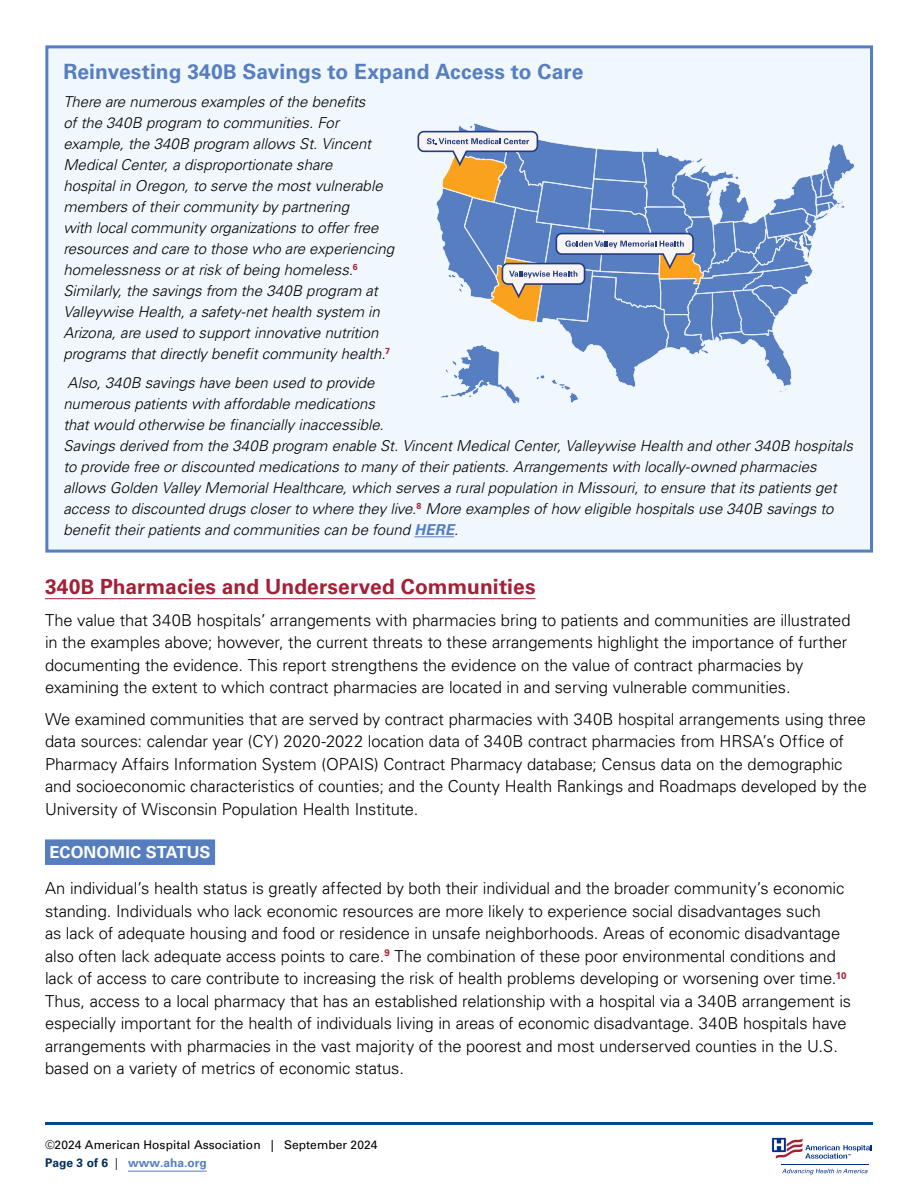
<style>
.page{position:relative;width:918px;height:1188px;background:#fff}
.page>*{position:absolute;margin:0;border:0;box-sizing:border-box;transform-origin:0 0}
.t1{font:700 21px "Univers LT Std";letter-spacing:.005em;color:#567ec0}
.t2{font:700 21px "Univers LT Std";letter-spacing:.005em;color:#a32036}
.t3{font:300 16.5px/22.5px "Univers LT Std";letter-spacing:-.005em;color:#000}
.t4{font:700 16.5px "Univers LT Std";letter-spacing:.005em;color:#fff}
.t5{font:italic 300 15px/21px "Univers LT Std";color:#000}
.t6{font:12px/18px "Univers LT Std";letter-spacing:.005em;color:#000}
.s1{font-size:20.25px}
.s2{font-weight:700;color:#567ebf}
.s3{font-weight:700;color:#002d5b}
.s4{font-weight:300}
</style>
<div class="page">
<hr style="left:45px;top:1122px;width:828px;height:3px;background:#00498d">
<hr style="left:128px;top:1171px;width:79px;height:1px;background:#567ec0">
<hr style="left:782px;top:1164px;width:87px;height:1px;background:#002f87">
<svg style="left:782px;top:1169px;width:86px;height:5px"></svg>
<svg style="left:771px;top:1137px;width:101px;height:22px"></svg>
<hr style="left:45px;top:598px;width:491px;height:1px;background:#a32036">
<div style="left:45px;top:839px;width:170px;height:26px;background:#567ebf"></div>
<div style="left:47px;top:47px;width:825px;height:504px;background:#f0f7fd"></div>
<hr style="left:414px;top:537px;width:40px;height:1px;background:#567ebf">
<div style="left:45px;top:45px;width:828px;height:508px;border:3px solid #567ec0"></div>
<svg style="left:418px;top:123px;width:436px;height:281px"></svg>
<p class="t1" style="left:63px;top:59px;width:522px">Reinvesting 340<span class="s1">B</span> Savings to Expand Access to Care</p>
<p class="t5" style="left:63px;top:91px;width:332px">There are numerous examples of the benefits<br>of the 340B program to communities. For example, the 340B program allows St. Vincent Medical Center, a disproportionate share<br>hospital in Oregon, to serve the most vulnerable members of their community by partnering<br>with local community organizations to offer free resources and care to those who are experiencing homelessness or at risk of being homeless.<sup>6<br></sup>Similarly, the savings from the 340B program at Valleywise Health, a safety-net health system in Arizona, are used to support innovative nutrition programs that directly benefit community health.<sup>7</sup></p>
<p class="t5" style="left:63px;top:372px;width:791px">Also, 340B savings have been used to provide<br>numerous patients with affordable medications<br>that would otherwise be financially inaccessible.<br>Savings derived from the 340B program enable St. Vincent Medical Center, Valleywise Health and other 340B hospitals to provide free or discounted medications to many of their patients. Arrangements with locally-owned pharmacies allows Golden Valley Memorial Healthcare, which serves a rural population in Missouri, to ensure that its patients get access to discounted drugs closer to where they live.<sup>8</sup> More examples of how eligible hospitals use 340B savings to benefit their patients and communities can be found <span class="s2">HERE</span>.</p>
<p class="t2" style="left:45px;top:575px;width:492px">340<span class="s1">B</span> Pharmacies and Underserved Communities</p>
<p class="t3" style="left:45px;top:609px;width:807px">The value that 340B hospitals’ arrangements with pharmacies bring to patients and communities are illustrated in the examples above; however, the current threats to these arrangements highlight the importance of further documenting the evidence. This report strengthens the evidence on the value of contract pharmacies by examining the extent to which contract pharmacies are located in and serving vulnerable communities.</p>
<p class="t3" style="left:45px;top:708px;width:823px">We examined communities that are served by contract pharmacies with 340B hospital arrangements using three data sources: calendar year (CY) 2020-2022 location data of 340B contract pharmacies from HRSA’s Office of Pharmacy Affairs Information System (OPAIS) Contract Pharmacy database; Census data on the demographic and socioeconomic characteristics of counties; and the County Health Rankings and Roadmaps developed by the University of Wisconsin Population Health Institute.</p>
<p class="t4" style="left:50px;top:843px;width:162px">ECONOMIC STATUS</p>
<p class="t3" style="left:45px;top:877px;width:808px">An individual’s health status is greatly affected by both their individual and the broader community’s economic standing. Individuals who lack economic resources are more likely to experience social disadvantages such<br>as lack of adequate housing and food or residence in unsafe neighborhoods. Areas of economic disadvantage also often lack adequate access points to care.<sup>9</sup> The combination of these poor environmental conditions and lack of access to care contribute to increasing the risk of health problems developing or worsening over time.<sup>10<br></sup>Thus, access to a local pharmacy that has an established relationship with a hospital via a 340B arrangement is especially important for the health of individuals living in areas of economic disadvantage. 340B hospitals have arrangements with pharmacies in the vast majority of the poorest and most underserved counties in the U.S. based on a variety of metrics of economic status.</p>
<p class="t6" style="left:45px;top:1135px;width:334px">©2024 American Hospital Association | September 2024<br><span class="s3">Page 3 of 6</span> <span class="s4">|</span> <span class="s2">www.aha.org</span></p>
</div>
